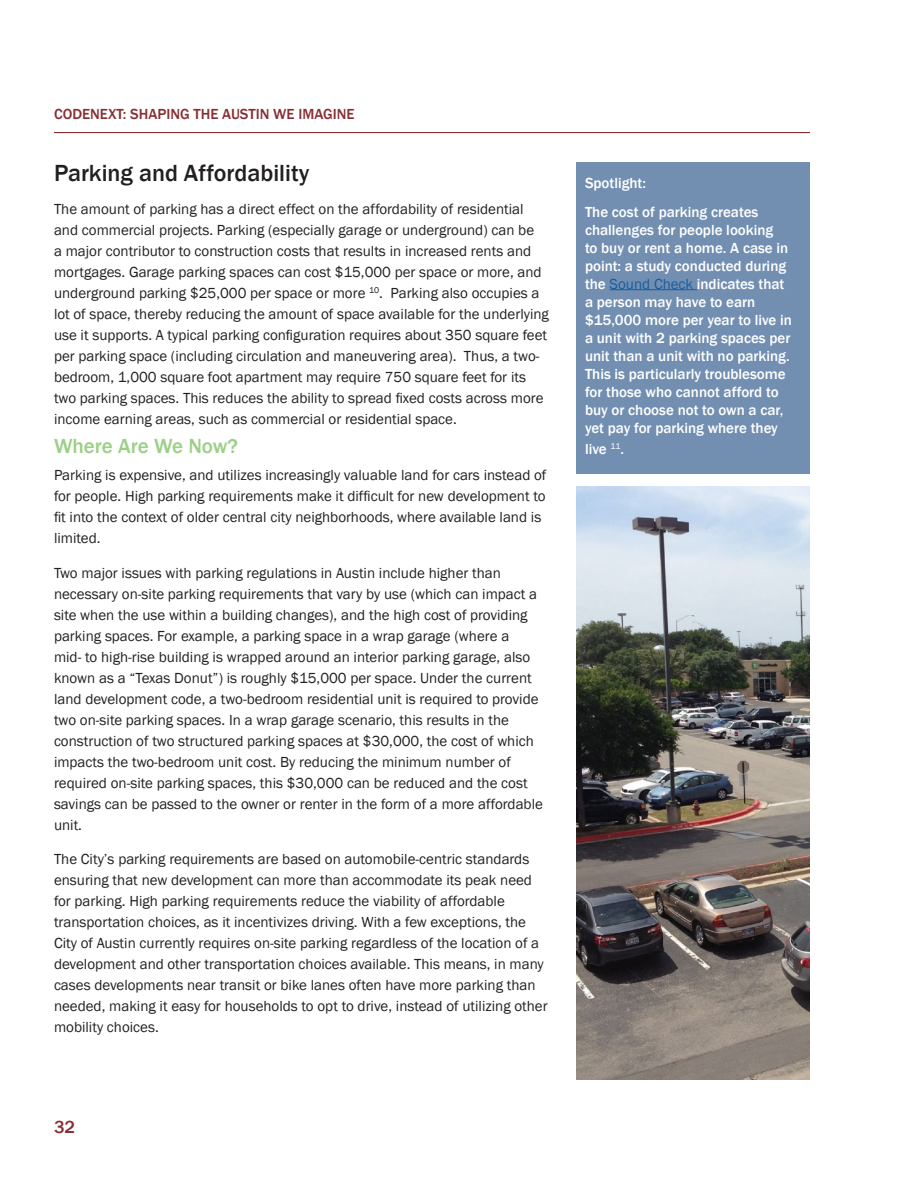
<style>
.page{position:relative;width:918px;height:1188px;background:#fff}
.page>*{position:absolute;margin:0;border:0;box-sizing:border-box;transform-origin:0 0}
.t1{font:500 24px "Franklin Gothic";color:#231f20}
.t2{font:500 21px "Franklin Gothic";color:#9ccf87}
.t3{font:500 18px "Franklin Gothic";color:#882f34}
.t4{font:15px/21px "Franklin Gothic";color:#231f20}
.t5{font:500 15px/18px "Franklin Gothic";color:#fff}
.t6{font:500 15px "Franklin Gothic";color:#882f34}
.s1{font-weight:400;color:#175d9e}
</style>
<div class="page">
<hr style="left:54px;top:132px;width:756px;height:1px;background:#882f34">
<div style="left:576px;top:162px;width:234px;height:312px;background:#728fb2"></div>
<hr style="left:610px;top:289px;width:87px;height:1px;background:#175d9e">
<img style="left:576px;top:486px;width:234px;height:594px">
<p class="t6" style="left:54px;top:104px;width:302px">CODENEXT: SHAPING THE AUSTIN WE IMAGINE</p>
<p class="t1" style="left:54px;top:158px;width:257px">Parking and Affordability</p>
<p class="t4" style="left:54px;top:199px;width:497px">The amount of parking has a direct effect on the affordability of residential and commercial projects. Parking (especially garage or underground) can be<br>a major contributor to construction costs that results in increased rents and mortgages. Garage parking spaces can cost $15,000 per space or more, and underground parking $25,000 per space or more <sup>10</sup>. Parking also occupies a lot of space, thereby reducing the amount of space available for the underlying use it supports. A typical parking configuration requires about 350 square feet per parking space (including circulation and maneuvering area). Thus, a two&shy;bedroom, 1,000 square foot apartment may require 750 square feet for its two parking spaces. This reduces the ability to spread fixed costs across more income earning areas, such as commercial or residential space.</p>
<p class="t2" style="left:54px;top:433px;width:186px">Where Are We Now?</p>
<p class="t4" style="left:54px;top:465px;width:494px">Parking is expensive, and utilizes increasingly valuable land for cars instead of for people. High parking requirements make it difficult for new development to fit into the context of older central city neighborhoods, where available land is limited.</p>
<p class="t4" style="left:54px;top:563px;width:490px">Two major issues with parking regulations in Austin include higher than necessary on-site parking requirements that vary by use (which can impact a site when the use within a building changes), and the high cost of providing parking spaces. For example, a parking space in a wrap garage (where a<br>mid- to high-rise building is wrapped around an interior parking garage, also known as a “Texas Donut”) is roughly $15,000 per space. Under the current land development code, a two-bedroom residential unit is required to provide two on-site parking spaces. In a wrap garage scenario, this results in the construction of two structured parking spaces at $30,000, the cost of which impacts the two-bedroom unit cost. By reducing the minimum number of required on-site parking spaces, this $30,000 can be reduced and the cost savings can be passed to the owner or renter in the form of a more affordable unit.</p>
<p class="t4" style="left:54px;top:849px;width:495px">The City’s parking requirements are based on automobile-centric standards ensuring that new development can more than accommodate its peak need for parking. High parking requirements reduce the viability of affordable transportation choices, as it incentivizes driving. With a few exceptions, the City of Austin currently requires on-site parking regardless of the location of a development and other transportation choices available. This means, in many cases developments near transit or bike lanes often have more parking than needed, making it easy for households to opt to drive, instead of utilizing other mobility choices.</p>
<p class="t3" style="left:54px;top:1116px;width:23px">32</p>
<p class="t5" style="left:585px;top:174px;width:62px">Spotlight:</p>
<p class="t5" style="left:585px;top:203px;width:209px">The cost of parking creates challenges for people looking<br>to buy or rent a home. A case in point: a study conducted during the <span class="s1">Sound Check</span> indicates that a person may have to earn $15,000 more per year to live in a unit with 2 parking spaces per unit than a unit with no parking.<br>This is particularly troublesome for those who cannot afford to buy or choose not to own a car, yet pay for parking where they</p>
<p class="t5" style="left:585px;top:440px;width:41px">live <sup>11</sup>.</p>
</div>
